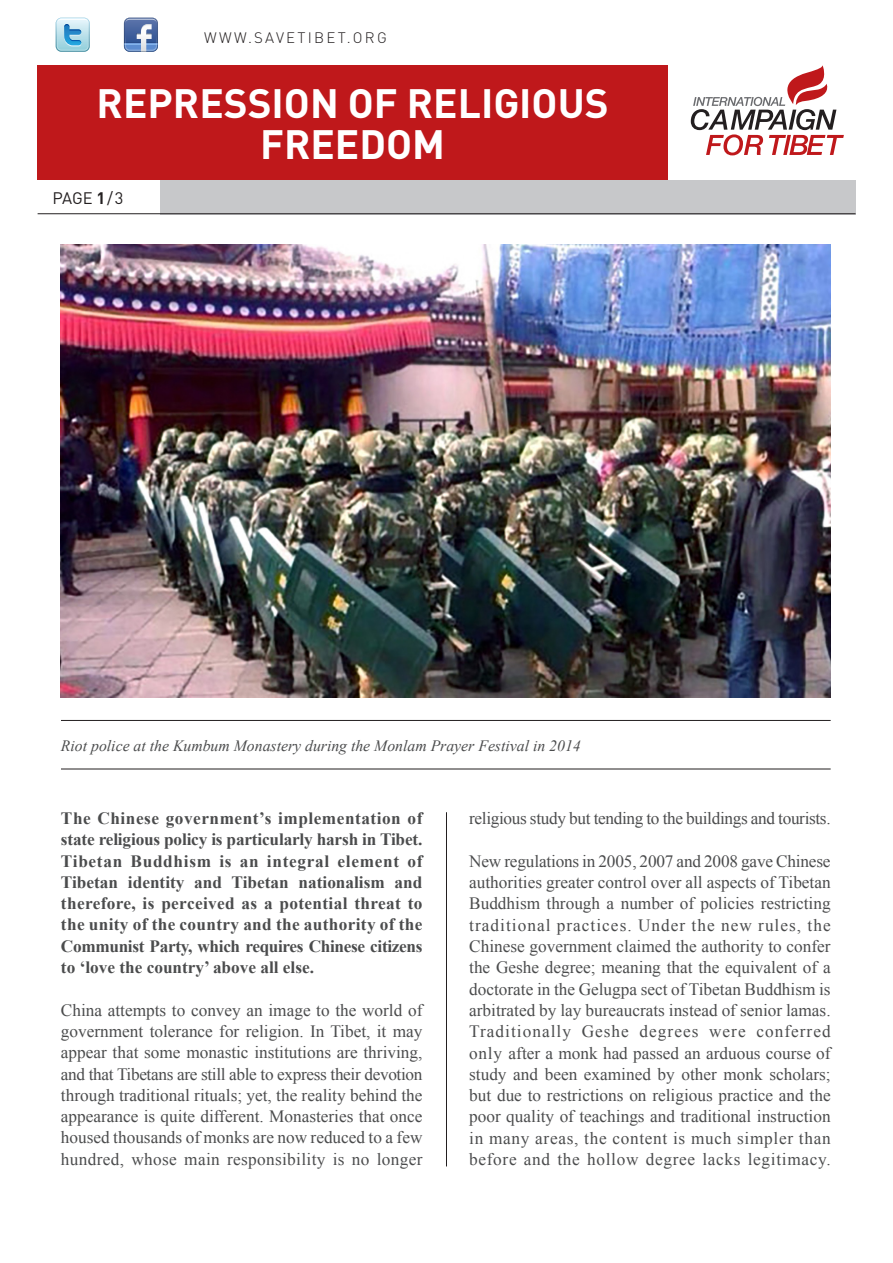
<style>
.page{position:relative;width:893px;height:1263px;background:#fff}
.page>*{position:absolute;margin:0;border:0;box-sizing:border-box;transform-origin:0 0}
.t1{font:700 40.5px/40.5px "DIN Pro";color:#fff;text-align:center}
.t2{font:17.25px/21.3px "Times New Roman";letter-spacing:.02em;color:#4b4c4d;text-align:justify}
.t3{font:700 17.25px/21.3px "Times New Roman";color:#4b4c4d;text-align:justify}
.t4{font:17.25px "Times New Roman";letter-spacing:-.02em;color:#4b4c4d}
.t5{font:16.5px "DIN Pro";color:#231f20}
.t6{font:italic 15.75px "Times New Roman";color:#4b4c4d}
.t7{font:300 15px "DIN Pro";letter-spacing:.15em;color:#231f20}
.s1{font-weight:700}
</style>
<div class="page">
<div style="left:160px;top:180px;width:696px;height:34px;background:#c7c8ca"></div>
<svg style="left:691px;top:65px;width:153px;height:90px"></svg>
<div style="left:38px;top:66px;width:630px;height:114px;background:#bf181b"></div>
<svg style="left:56px;top:18px;width:34px;height:34px"></svg>
<svg style="left:124px;top:18px;width:34px;height:34px"></svg>
<hr style="left:38px;top:213px;width:818px;height:1px;background:#231f20">
<hr style="left:61px;top:720px;width:770px;height:1px;background:#231f20">
<hr style="left:61px;top:769px;width:770px;height:1px;background:#231f20">
<img style="left:61px;top:244px;width:770px;height:453px">
<hr style="left:446px;top:812px;width:1px;height:354px;background:#231f20">
<p class="t7" style="left:204px;top:27px;width:184px">WWW.SAVETIBET.ORG</p>
<p class="t1" style="left:97px;top:82px;width:514px">REPRESSION OF RELIGIOUS<br>FREEDOM</p>
<p class="t5" style="left:53px;top:186px;width:72px">PAGE <span class="s1">1</span>/3</p>
<p class="t6" style="left:61px;top:735px;width:521px">Riot police at the Kumbum Monastery during the Monlam Prayer Festival in 2014</p>
<p class="t3" style="left:61px;top:807px;width:363px">The Chinese government’s implementation of state religious policy is particularly harsh in Tibet.<br>Tibetan Buddhism is an integral element of Tibetan identity and Tibetan nationalism and therefore, is perceived as a potential threat to the unity of the country and the authority of the Communist Party, which requires Chinese citizens to ‘love the country’ above all else.</p>
<p class="t2" style="left:61px;top:999px;width:363px">China attempts to convey an image to the world of government tolerance for religion. In Tibet, it may appear that some monastic institutions are thriving, and that Tibetans are still able to express their devotion through traditional rituals; yet, the reality behind the appearance is quite different. Monasteries that once housed thousands of monks are now reduced to a few hundred, whose main responsibility is no longer</p>
<p class="t4" style="left:469px;top:807px;width:363px">religious study but tending to the buildings and tourists.</p>
<p class="t2" style="left:469px;top:850px;width:363px">New regulations in 2005, 2007 and 2008 gave Chinese authorities greater control over all aspects of Tibetan Buddhism through a number of policies restricting traditional practices. Under the new rules, the Chinese government claimed the authority to confer the Geshe degree; meaning that the equivalent of a doctorate in the Gelugpa sect of Tibetan Buddhism is arbitrated by lay bureaucrats instead of senior lamas.<br>Traditionally Geshe degrees were conferred only after a monk had passed an arduous course of study and been examined by other monk scholars; but due to restrictions on religious practice and the poor quality of teachings and traditional instruction in many areas, the content is much simpler than before and the hollow degree lacks legitimacy.</p>
</div>
